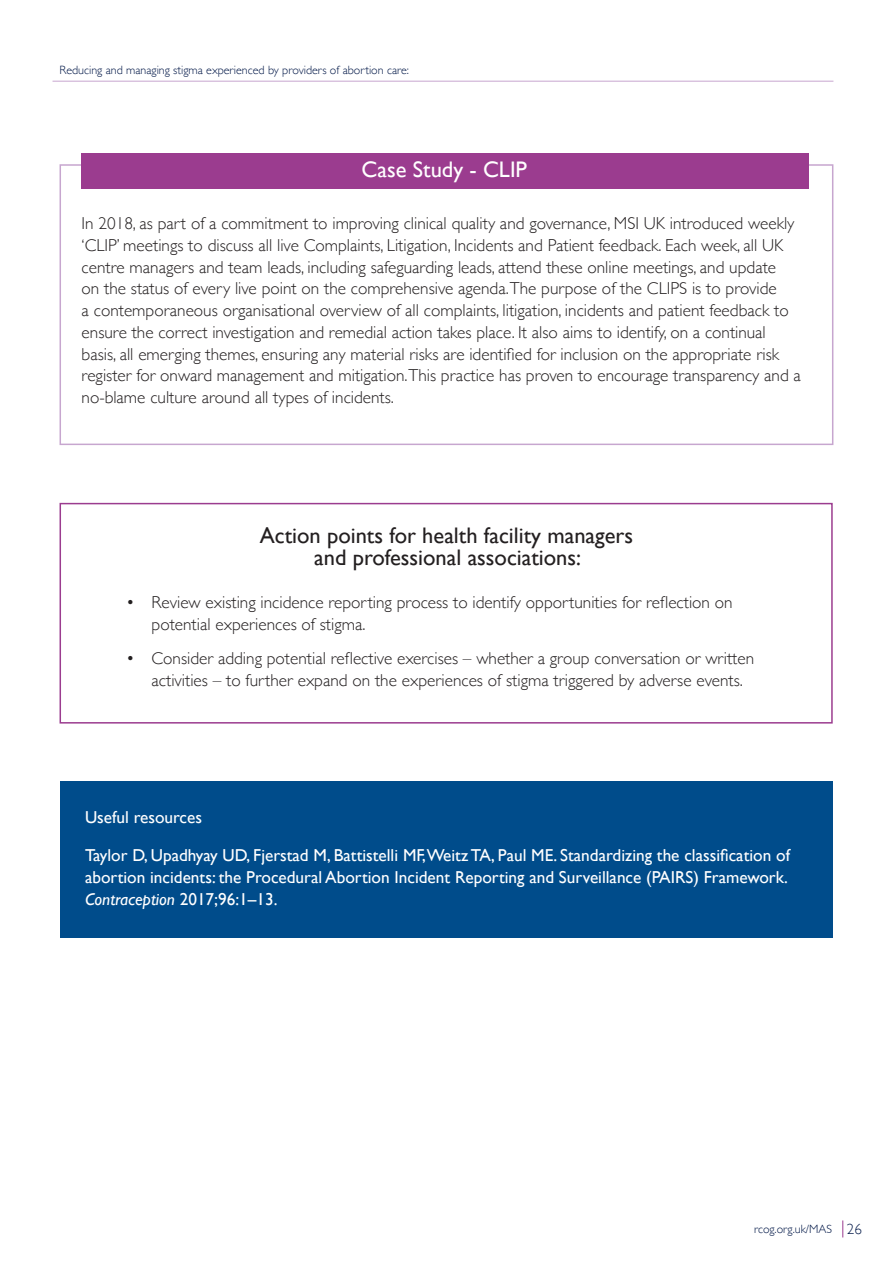
<style>
.page{position:relative;width:893px;height:1263px;background:#fff}
.page>*{position:absolute;margin:0;border:0;box-sizing:border-box;transform-origin:0 0}
.Label{font:22.5px/21.8px "Gill Sans";color:#231f20;text-align:center}
.Label-2{font:22.5px "Gill Sans";color:#fff}
.Body_Copy{font:300 17.25px/21.8px "Gill Sans";color:#231f20}
.Body_Copy-2{font:17.25px/21.8px "Gill Sans";color:#fff}
.t1{font:300 12px "Gill Sans";color:#001747}
.s1{font-style:italic}
.s2{font-size:15px}
</style>
<div class="page">
<svg style="left:842px;top:1220px;width:1px;height:17px"></svg>
<hr style="left:53px;top:81px;width:780px;height:1px;background:#c7a6cf">
<div style="left:82px;top:153px;width:727px;height:35px;background:#9b3c8f"></div>
<div style="left:60px;top:503px;width:773px;height:220px;border:2px solid #9b3c8f"></div>
<div style="left:60px;top:782px;width:773px;height:156px;background:#004c8b"></div>
<p class="t1" style="left:60px;top:61px;width:351px">Reducing and managing stigma experienced by providers of abortion care:</p>
<p class="Label-2" style="left:362px;top:156px;width:167px">Case Study - CLIP</p>
<p class="Body_Copy" style="left:82px;top:212px;width:721px">In 2018, as part of a commitment to improving clinical quality and governance, MSI UK introduced weekly ‘CLIP’ meetings to discuss all live Complaints, Litigation, Incidents and Patient feedback. Each week, all UK centre managers and team leads, including safeguarding leads, attend these online meetings, and update<br>on the status of every live point on the comprehensive agenda.The purpose of the CLIPS is to provide<br>a contemporaneous organisational overview of all complaints, litigation, incidents and patient feedback to ensure the correct investigation and remedial action takes place. It also aims to identify, on a continual basis, all emerging themes, ensuring any material risks are identified for inclusion on the appropriate risk register for onward management and mitigation.This practice has proven to encourage transparency and a no-blame culture around all types of incidents.</p>
<p class="Label" style="left:260px;top:524px;width:375px">Action points for health facility managers and professional associations:</p>
<p class="Body_Copy" style="left:152px;top:591px;width:583px;text-indent:-26px">• Review existing incidence reporting process to identify opportunities for reflection on potential experiences of stigma.</p>
<p class="Body_Copy" style="left:152px;top:647px;width:604px;text-indent:-26px">• Consider adding potential reflective exercises – whether a group conversation or written activities – to further expand on the experiences of stigma triggered by adverse events.</p>
<p class="Body_Copy-2" style="left:85px;top:806px;width:119px">Useful resources</p>
<p class="Body_Copy-2" style="left:85px;top:844px;width:706px">Taylor D, Upadhyay UD, Fjerstad M, Battistelli MF,Weitz TA, Paul ME. Standardizing the classification of abortion incidents: the Procedural Abortion Incident Reporting and Surveillance (PAIRS) Framework.<br><span class="s1">Contraception</span> 2017;96:1–13.</p>
<p class="t1" style="left:754px;top:1220px;width:109px">rcog.org.uk/MAS <span class="s2">26</span></p>
</div>
